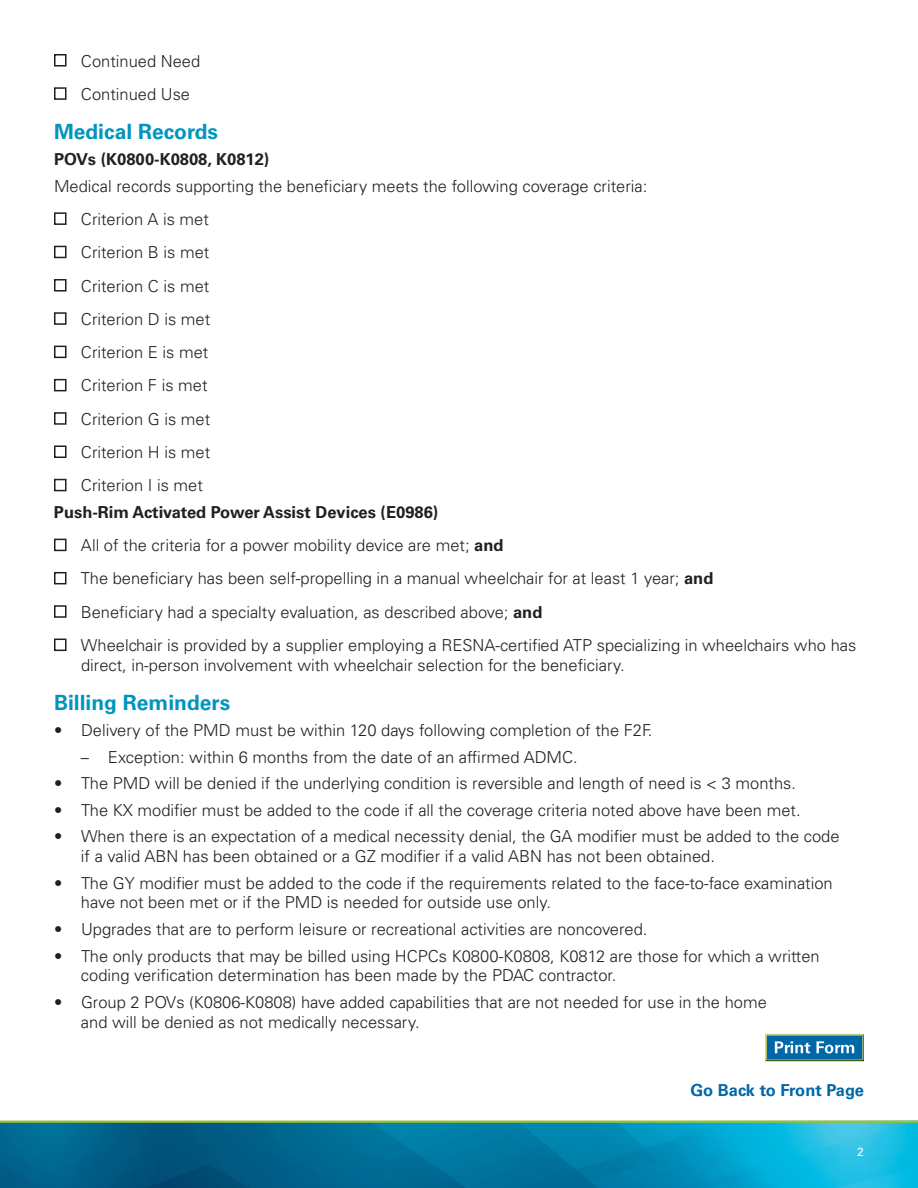
<style>
.page{position:relative;width:918px;height:1188px;background:#fff}
.page>*{position:absolute;margin:0;border:0;box-sizing:border-box;transform-origin:0 0}
.t1{font:700 21px "Univers LT Std";color:#0095bf}
.t2{font:300 16.5px/33.3px "Univers LT Std";color:#231f20}
.t3{font:700 16.5px "Univers LT Std";color:#231f20}
.t4{font:700 16.5px "Univers LT Std";letter-spacing:-.01em;color:#0068a9}
.t5{font:12px "Univers LT Std";color:#fff}
.s1{font-weight:700}
</style>
<div class="page">
<img style="left:0;top:1123px;width:918px;height:65px">
<hr style="left:0;top:1120px;width:918px;height:3px;background:#a1c030">
<div style="left:54px;top:54px;width:13px;height:13px;border:2px solid #231f20"></div>
<div style="left:54px;top:87px;width:13px;height:13px;border:2px solid #231f20"></div>
<div style="left:54px;top:212px;width:13px;height:13px;border:2px solid #231f20"></div>
<div style="left:54px;top:246px;width:13px;height:12px;border:2px solid #231f20"></div>
<div style="left:54px;top:279px;width:13px;height:13px;border:2px solid #231f20"></div>
<div style="left:54px;top:312px;width:13px;height:13px;border:2px solid #231f20"></div>
<div style="left:54px;top:346px;width:13px;height:12px;border:2px solid #231f20"></div>
<div style="left:54px;top:379px;width:13px;height:12px;border:2px solid #231f20"></div>
<div style="left:54px;top:412px;width:13px;height:13px;border:2px solid #231f20"></div>
<div style="left:54px;top:446px;width:13px;height:12px;border:2px solid #231f20"></div>
<div style="left:54px;top:479px;width:13px;height:12px;border:2px solid #231f20"></div>
<div style="left:54px;top:539px;width:13px;height:12px;border:2px solid #231f20"></div>
<div style="left:54px;top:572px;width:13px;height:12px;border:2px solid #231f20"></div>
<div style="left:54px;top:605px;width:13px;height:13px;border:2px solid #231f20"></div>
<div style="left:54px;top:639px;width:13px;height:12px;border:2px solid #231f20"></div>
<img style="left:765px;top:1034px;width:99px;height:27px">
<p class="t2" style="left:81px;top:44px;width:121px">Continued Need<br>Continued Use</p>
<p class="t1" style="left:54px;top:119px;width:166px">Medical Records</p>
<p class="t3" style="left:54px;top:150px;width:217px">POVs (K0800-K0808, K0812)</p>
<p class="t2" style="left:81px;top:169px;width:568px;text-indent:-27px">Medical records supporting the beneficiary meets the following coverage criteria:<br>Criterion A is met<br>Criterion B is met<br>Criterion C is met<br>Criterion D is met<br>Criterion E is met<br>Criterion F is met<br>Criterion G is met<br>Criterion H is met<br>Criterion I is met</p>
<p class="t2" style="left:81px;top:495px;width:777px;text-indent:-27px"><span class="s1">Push-Rim Activated Power Assist Devices (E0986)<br></span>All of the criteria for a power mobility device are met; <span class="s1">and<br></span>The beneficiary has been self-propelling in a manual wheelchair for at least 1 year; <span class="s1">and<br></span>Beneficiary had a specialty evaluation, as described above; <span class="s1">and<br></span>Wheelchair is provided by a supplier employing a RESNA-certified ATP specializing in wheelchairs who has</p>
<p class="t2" style="left:81px;top:648px;width:545px">direct, in-person involvement with wheelchair selection for the beneficiary.</p>
<p class="t1" style="left:54px;top:690px;width:178px">Billing Reminders</p>
<p class="t2" style="left:54px;top:714px;width:600px">• Delivery of the PMD must be within 120 days following completion of the F2F.</p>
<p class="t2" style="left:81px;top:740px;width:498px">– Exception: within 6 months from the date of an affirmed ADMC.</p>
<p class="t2" style="left:54px;top:767px;width:744px">• The PMD will be denied if the underlying condition is reversible and length of need is &lt; 3 months.</p>
<p class="t2" style="left:54px;top:793px;width:748px">• The KX modifier must be added to the code if all the coverage criteria noted above have been met.</p>
<p class="t2" style="left:81px;top:827px;width:760px;line-height:19.8px;text-indent:-27px">• When there is an expectation of a medical necessity denial, the GA modifier must be added to the code if a valid ABN has been obtained or a GZ modifier if a valid ABN has not been obtained.</p>
<p class="t2" style="left:81px;top:873px;width:753px;line-height:19.8px;text-indent:-27px">• The GY modifier must be added to the code if the requirements related to the face-to-face examination have not been met or if the PMD is needed for outside use only.</p>
<p class="t2" style="left:54px;top:913px;width:595px">• Upgrades that are to perform leisure or recreational activities are noncovered.</p>
<p class="t2" style="left:81px;top:946px;width:740px;line-height:19.8px;text-indent:-27px">• The only products that may be billed using HCPCs K0800-K0808, K0812 are those for which a written coding verification determination has been made by the PDAC contractor.</p>
<p class="t2" style="left:81px;top:992px;width:687px;line-height:19.8px;text-indent:-27px">• Group 2 POVs (K0806-K0808) have added capabilities that are not needed for use in the home and will be denied as not medically necessary.</p>
<p class="t4" style="left:690px;top:1080px;width:175px">Go Back to Front Page</p>
<p class="t5" style="left:857px;top:1144px;width:8px">2</p>
</div>
